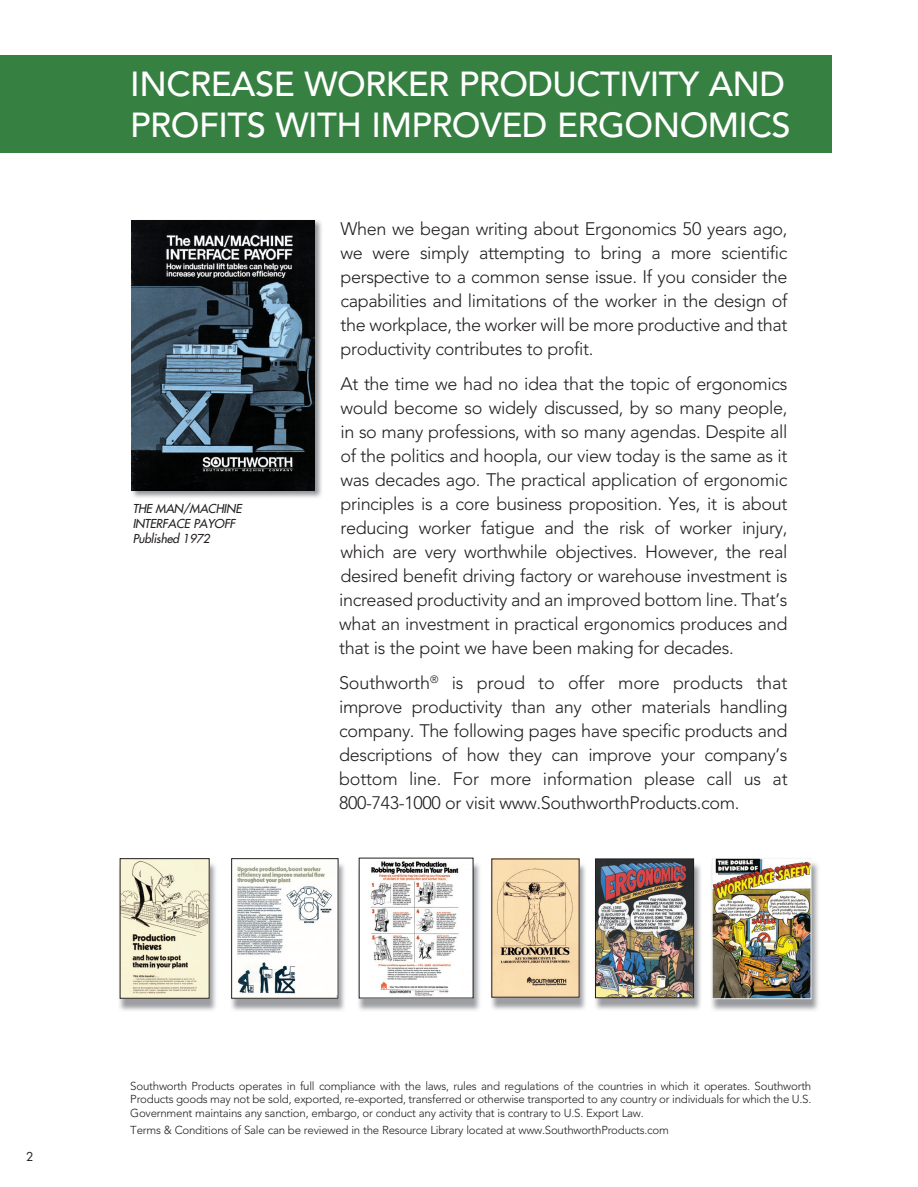
<style>
.page{position:relative;width:918px;height:1187px;background:#fff}
.page>*{position:absolute;margin:0;border:0;box-sizing:border-box;transform-origin:0 0}
.t1{font:500 34.5px/41.4px "Avenir LT Std";letter-spacing:-.015em;color:#fff}
.t2{font:300 18px/24px "Avenir LT Std";letter-spacing:-.02em;color:#231f20;text-align:justify}
.t3{font:italic 500 12px/15px "Futura Std";letter-spacing:-.015em;color:#231f20}
.t4{font:12px "Futura Std";color:#231f20}
.t5{font:300 11.55px/14px "Avenir LT Std";letter-spacing:-.02em;color:#231f20;text-align:justify}
</style>
<div class="page">
<img style="left:131px;top:220px;width:191px;height:278px">
<img style="left:132px;top:220px;width:182px;height:271px">
<img style="left:119px;top:862px;width:97px;height:149px">
<img style="left:122px;top:860px;width:85px;height:136px">
<img style="left:231px;top:862px;width:114px;height:149px">
<img style="left:233px;top:862px;width:103px;height:134px">
<div style="left:231px;top:858px;width:107px;height:140px;border:1px solid #231f20"></div>
<img style="left:358px;top:861px;width:122px;height:150px">
<img style="left:361px;top:861px;width:110px;height:135px">
<img style="left:595px;top:862px;width:106px;height:148px">
<img style="left:597px;top:860px;width:95px;height:136px">
<div style="left:595px;top:858px;width:99px;height:140px;border:1px solid #231f20"></div>
<img style="left:491px;top:862px;width:95px;height:148px">
<img style="left:493px;top:860px;width:84px;height:135px">
<div style="left:0;top:55px;width:831px;height:97px;background:#368141"></div>
<img style="left:711px;top:862px;width:108px;height:149px">
<img style="left:713px;top:860px;width:96px;height:137px">
<div style="left:711px;top:858px;width:100px;height:141px;border:1px solid #f2f3f4"></div>
<h1 class="t1" style="left:130px;top:64px;width:662px">INCREASE WORKER PRODUCTIVITY AND<br>PROFITS WITH IMPROVED ERGONOMICS</h1>
<p class="t3" style="left:133px;top:501px;width:110px">THE MAN/MACHINE<br>INTERFACE PAYOFF<br>Published 1972</p>
<p class="t2" style="left:340px;top:217px;width:448px">When we began writing about Ergonomics 50 years ago, we were simply attempting to bring a more scientific perspective to a common sense issue. If you consider the capabilities and limitations of the worker in the design of the workplace, the worker will be more productive and that productivity contributes to profit.</p>
<p class="t2" style="left:339px;top:372px;width:450px">At the time we had no idea that the topic of ergonomics would become so widely discussed, by so many people, in so many professions, with so many agendas. Despite all of the politics and hoopla, our view today is the same as it was decades ago. The practical application of ergonomic principles is a core business proposition. Yes, it is about reducing worker fatigue and the risk of worker injury, which are very worthwhile objectives. However, the real desired benefit driving factory or warehouse investment is increased productivity and an improved bottom line. That’s what an investment in practical ergonomics produces and that is the point we have been making for decades.</p>
<p class="t2" style="left:339px;top:670px;width:450px">Southworth<sup>®</sup> is proud to offer more products that improve productivity than any other materials handling company. The following pages have specific products and descriptions of how they can improve your company’s bottom line. For more information please call us at 800-743-1000 or visit www.SouthworthProducts.com.</p>
<p class="t4" style="left:26px;top:1148px;width:9px">2</p>
<p class="t5" style="left:130px;top:1078px;width:682px">Southworth Products operates in full compliance with the laws, rules and regulations of the countries in which it operates. Southworth Products goods may not be sold, exported, re-exported, transferred or otherwise transported to any country or individuals for which the U.S.<br>Government maintains any sanction, embargo, or conduct any activity that is contrary to U.S. Export Law.</p>
<p class="t5" style="left:130px;top:1123px;width:540px">Terms &amp; Conditions of Sale can be reviewed in the Resource Library located at www.SouthworthProducts.com</p>
</div>
